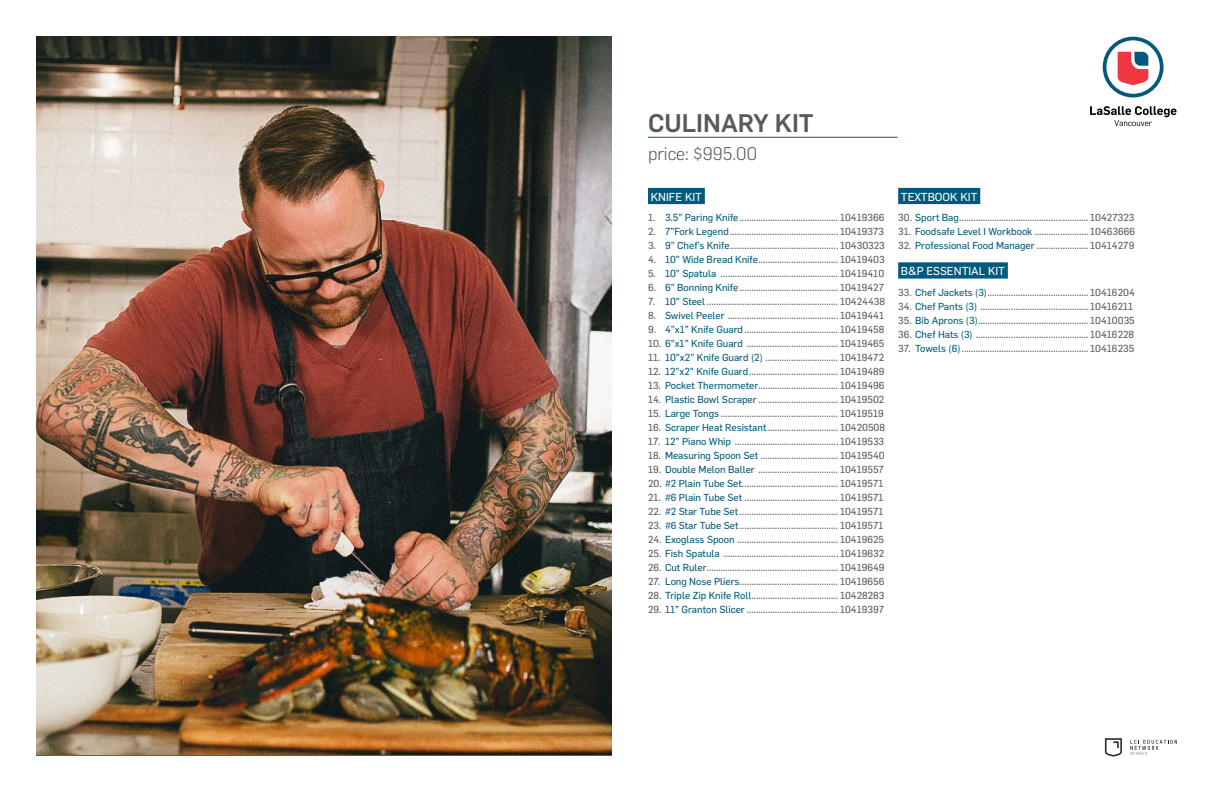
<style>
.page{position:relative;width:1224px;height:792px;background:#fff}
.page>*{position:absolute;margin:0;border:0;box-sizing:border-box;transform-origin:0 0}
.t1{font:500 25px "Flama";color:#58595b}
.t2{font:300 18px "Flama";color:#58595b}
.t3{font:11.4px "Flama Basic";color:#fff}
.t4{font:10px "Flama Basic";color:#58595b}
.s1{color:#005a7c}
</style>
<div class="page">
<img style="left:36px;top:36px;width:576px;height:719px">
<hr style="left:648px;top:137px;width:250px;height:1px;background:#005a7c">
<div style="left:648px;top:188px;width:57px;height:16px;background:#005a7c"></div>
<div style="left:898px;top:188px;width:82px;height:16px;background:#005a7c"></div>
<div style="left:898px;top:262px;width:110px;height:17px;background:#005a7c"></div>
<svg style="left:1105px;top:738px;width:17px;height:19px"></svg>
<svg style="left:1130px;top:740px;width:47px;height:15px"></svg>
<svg style="left:1103px;top:37px;width:61px;height:60px"></svg>
<svg style="left:1090px;top:106px;width:86px;height:20px"></svg>
<h1 class="t1" style="left:648px;top:105px;width:167px">CULINARY KIT</h1>
<h2 class="t2" style="left:648px;top:141px;width:111px">price: $995.00</h2>
<p class="t3" style="left:651px;top:189px;width:53px">KNIFE KIT</p>
<p class="t4" style="left:648px;top:211px;width:238px">1. <span class="s1">3.5” Paring Knife</span>.......................................... 10419366</p>
<p class="t4" style="left:648px;top:225px;width:238px">2. <span class="s1">7”Fork Legend</span> .............................................. 10419373</p>
<p class="t4" style="left:648px;top:239px;width:238px">3. <span class="s1">9” Chef’s Knife</span>.............................................. 10430323</p>
<p class="t4" style="left:648px;top:253px;width:238px">4. <span class="s1">10” Wide Bread Knife</span>.................................. 10419403</p>
<p class="t4" style="left:648px;top:267px;width:238px">5. <span class="s1">10” Spatula</span> .................................................. 10419410</p>
<p class="t4" style="left:648px;top:281px;width:238px">6. <span class="s1">6” Bonning Knife</span> .......................................... 10419427</p>
<p class="t4" style="left:648px;top:295px;width:239px">7. <span class="s1">10” Steel</span> ........................................................ 10424438</p>
<p class="t4" style="left:648px;top:309px;width:238px">8. <span class="s1">Swivel Peeler</span> ............................................... 10419441</p>
<p class="t4" style="left:648px;top:323px;width:238px">9. <span class="s1">4”x1” Knife Guard</span>........................................ 10419458</p>
<p class="t4" style="left:648px;top:337px;width:238px">10. <span class="s1">6”x1” Knife Guard</span> ....................................... 10419465</p>
<p class="t4" style="left:648px;top:351px;width:238px">11. <span class="s1">10”x2” Knife Guard (2)</span> ............................... 10419472</p>
<p class="t4" style="left:648px;top:365px;width:238px">12. <span class="s1">12”x2” Knife Guard</span>...................................... 10419489</p>
<p class="t4" style="left:648px;top:379px;width:238px">13. <span class="s1">Pocket Thermometer</span>.................................. 10419496</p>
<p class="t4" style="left:648px;top:393px;width:238px">14. <span class="s1">Plastic Bowl Scraper</span> .................................. 10419502</p>
<p class="t4" style="left:648px;top:407px;width:237px">15. <span class="s1">Large Tongs</span> .................................................. 10419519</p>
<p class="t4" style="left:648px;top:421px;width:239px">16. <span class="s1">Scraper Heat Resistant</span>.............................. 10420508</p>
<p class="t4" style="left:648px;top:435px;width:238px">17. <span class="s1">12” Piano Whip</span> ............................................ 10419533</p>
<p class="t4" style="left:648px;top:449px;width:238px">18. <span class="s1">Measuring Spoon Set</span> ................................. 10419540</p>
<p class="t4" style="left:648px;top:463px;width:237px">19. <span class="s1">Double Melon Baller</span> .................................. 10419557</p>
<p class="t4" style="left:648px;top:477px;width:237px">20. <span class="s1">#2 Plain Tube Set</span>......................................... 10419571</p>
<p class="t4" style="left:648px;top:491px;width:237px">21. <span class="s1">#6 Plain Tube Set</span> ........................................ 10419571</p>
<p class="t4" style="left:648px;top:505px;width:237px">22. <span class="s1">#2 Star Tube Set</span>.......................................... 10419571</p>
<p class="t4" style="left:648px;top:519px;width:237px">23. <span class="s1">#6 Star Tube Set</span>.......................................... 10419571</p>
<p class="t4" style="left:648px;top:533px;width:238px">24. <span class="s1">Exoglass Spoon</span> ........................................... 10419625</p>
<p class="t4" style="left:648px;top:547px;width:238px">25. <span class="s1">Fish Spatula</span> ................................................. 10419632</p>
<p class="t4" style="left:648px;top:561px;width:238px">26. <span class="s1">Cut Ruler</span>........................................................ 10419649</p>
<p class="t4" style="left:648px;top:575px;width:238px">27. <span class="s1">Long Nose Pliers</span>.......................................... 10419656</p>
<p class="t4" style="left:648px;top:589px;width:238px">28. <span class="s1">Triple Zip Knife Roll</span>..................................... 10428283</p>
<p class="t4" style="left:648px;top:603px;width:238px">29. <span class="s1">11” Granton Slicer</span> ....................................... 10419397</p>
<p class="t3" style="left:901px;top:189px;width:78px">TEXTBOOK KIT</p>
<p class="t4" style="left:898px;top:211px;width:238px">30. <span class="s1">Sport Bag</span>....................................................... 10427323</p>
<p class="t4" style="left:898px;top:225px;width:239px">31. <span class="s1">Foodsafe Level I Workbook</span> ....................... 10463666</p>
<p class="t4" style="left:898px;top:239px;width:238px">32. <span class="s1">Professional Food Manager</span> ...................... 10414279</p>
<p class="t3" style="left:901px;top:263px;width:106px">B&amp;P ESSENTIAL KIT</p>
<p class="t4" style="left:898px;top:285px;width:238px">33. <span class="s1">Chef Jackets (3)</span>........................................... 10416204</p>
<p class="t4" style="left:898px;top:299px;width:237px">34. <span class="s1">Chef Pants (3)</span> .............................................. 10416211</p>
<p class="t4" style="left:898px;top:313px;width:238px">35. <span class="s1">Bib Aprons (3)</span>............................................... 10410035</p>
<p class="t4" style="left:898px;top:327px;width:238px">36. <span class="s1">Chef Hats (3)</span> ................................................ 10416228</p>
<p class="t4" style="left:898px;top:341px;width:238px">37. <span class="s1">Towels (6)</span>...................................................... 10416235</p>
</div>
